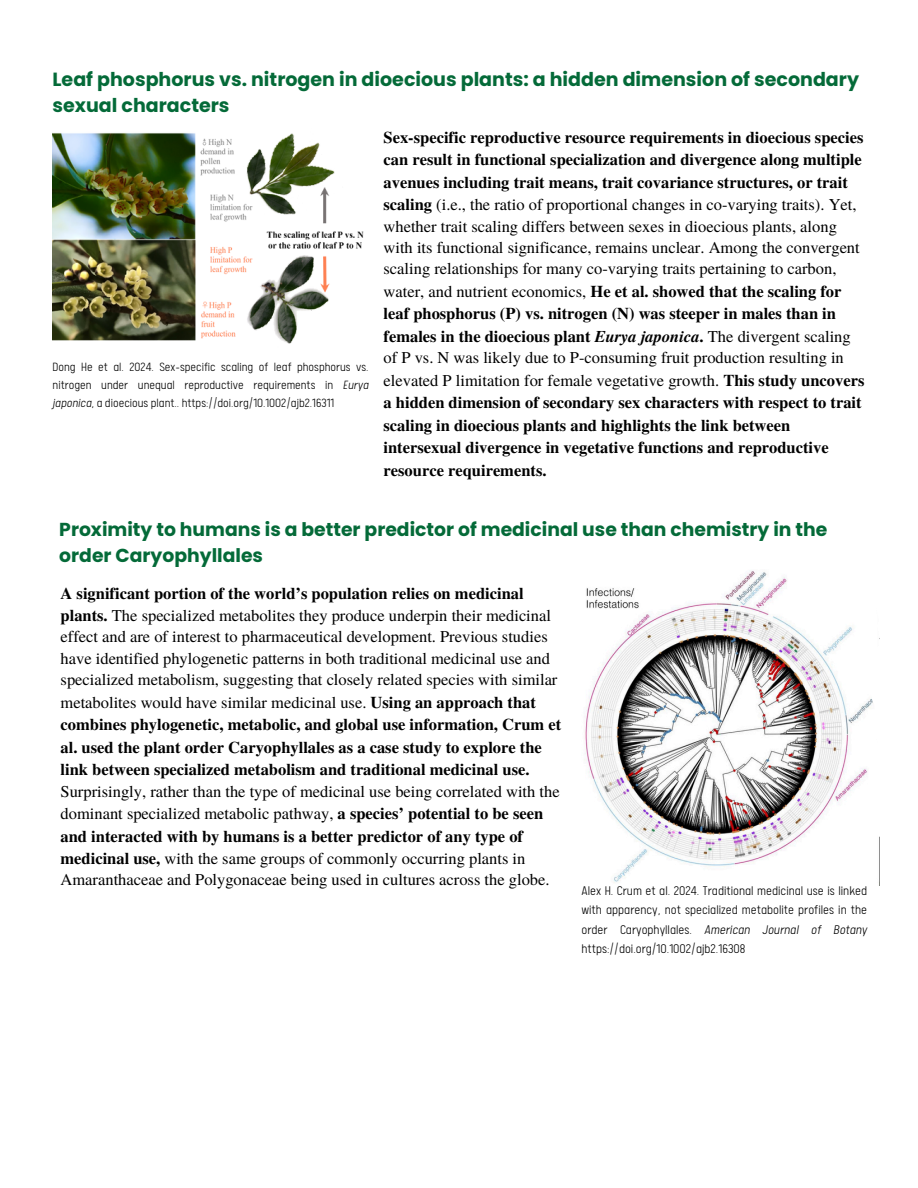
<style>
.page{position:relative;width:918px;height:1188px;background:#fff}
.page>*{position:absolute;margin:0;border:0;box-sizing:border-box;transform-origin:0 0}
.t1{font:700 19.05px/25.8px "Poppins";color:#046a38}
.t2{font:700 18.75px/25.8px "Poppins";color:#046a38}
.t3{font:700 16.5px/22.2px "Te X Gyre Termes";color:#000}
.t4{font:16.5px/22px "Te X Gyre Termes";color:#000}
.t5{font:300 14.1px/19.2px "Calps Sans";color:#000;text-align:justify}
.t6{font:300 13.5px/17.9px "Calps Sans";color:#000;text-align:justify}
.s1{font-weight:400}
.s2{font-style:italic}
.s3{font-weight:700}
</style>
<div class="page">
<img style="left:585px;top:570px;width:295px;height:315px">
<img style="left:53px;top:133px;width:311px;height:211px">
<svg style="left:874px;top:570px;width:6px;height:150px"></svg>
<svg style="left:868px;top:742px;width:12px;height:96px"></svg>
<h1 class="t1" style="left:53px;top:67px;width:808px">Leaf phosphorus vs. nitrogen in dioecious plants: a hidden dimension of secondary sexual characters</h1>
<p class="t3" style="left:384px;top:125px;width:482px">Sex-specific reproductive resource requirements in dioecious species can result in functional specialization and divergence along multiple avenues including trait means, trait covariance structures, or trait scaling <span class="s1">(i.e., the ratio of proportional changes in co-varying traits). Yet, whether trait scaling differs between sexes in dioecious plants, along with its functional significance, remains unclear. Among the convergent scaling relationships for many co-varying traits pertaining to carbon, water, and nutrient economics,</span> He et al. showed that the scaling for leaf phosphorus (P) vs. nitrogen (N) was steeper in males than in females in the dioecious plant <span class="s2">Eurya japonica</span>. <span class="s1">The divergent scaling of P vs. N was likely due to P-consuming fruit production resulting in elevated P limitation for female vegetative growth.</span> This study uncovers a hidden dimension of secondary sex characters with respect to trait scaling in dioecious plants and highlights the link between intersexual divergence in vegetative functions and reproductive resource requirements.</p>
<p class="t6" style="left:53px;top:360px;width:318px">Dong He et al. 2024. Sex-specific scaling of leaf phosphorus vs. nitrogen under unequal reproductive requirements in <span class="s2">Eurya japonica</span>, a dioecious plant.. https://doi.org/10.1002/ajb2.16311</p>
<p class="t2" style="left:59px;top:517px;width:770px">Proximity to humans is a better predictor of medicinal use than chemistry in the order Caryophyllales</p>
<h2 class="t4" style="left:61px;top:581px;width:502px"><span class="s3">A significant portion of the world’s population relies on medicinal plants.</span> The specialized metabolites they produce underpin their medicinal effect and are of interest to pharmaceutical development. Previous studies have identified phylogenetic patterns in both traditional medicinal use and specialized metabolism, suggesting that closely related species with similar metabolites would have similar medicinal use. <span class="s3">Using an approach that combines phylogenetic, metabolic, and global use information, Crum et al. used the plant order Caryophyllales as a case study to explore the link between specialized metabolism and traditional medicinal use.<br></span>Surprisingly, rather than the type of medicinal use being correlated with the dominant specialized metabolic pathway, <span class="s3">a species’ potential to be seen and interacted with by humans is a better predictor of any type of medicinal use,</span> with the same groups of commonly occurring plants in Amaranthaceae and Polygonaceae being used in cultures across the globe.</h2>
<p class="t5" style="left:581px;top:883px;width:287px">Alex H. Crum et al. 2024. Traditional medicinal use is linked with apparency, not specialized metabolite profiles in the order Caryophyllales. <span class="s2">American Journal of Botany </span>https://doi.org/10.1002/ajb2.16308</p>
</div>
